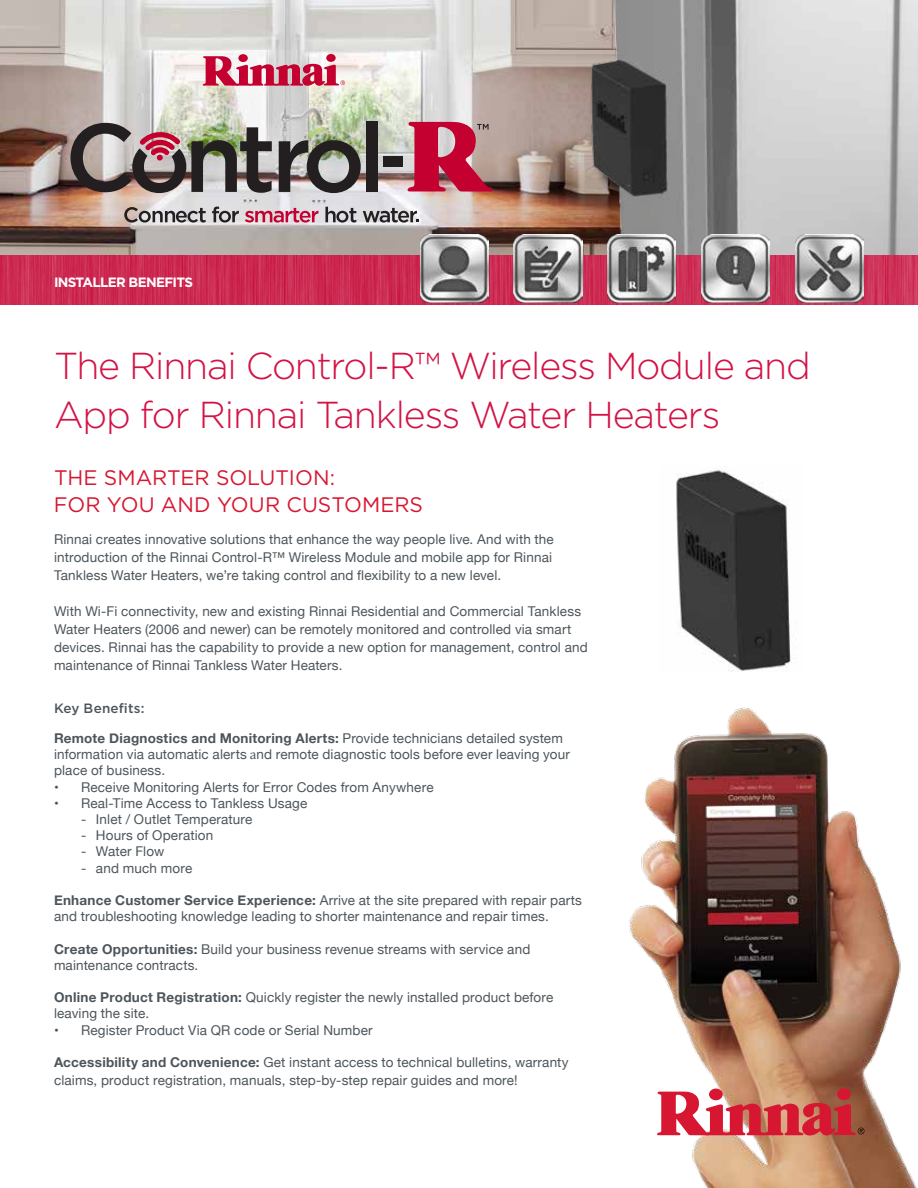
<style>
.page{position:relative;width:918px;height:1188px;background:#fff}
.page>*{position:absolute;margin:0;border:0;box-sizing:border-box;transform-origin:0 0}
.t1{font:300 37.5px/48.6px "Gotham";letter-spacing:-.03em;color:#d31245}
.t2{font:21px/27px "Gotham";color:#d71732}
.t3{font:13.5px/18px "Helvetica Neue";letter-spacing:.01em;color:#4d555b}
.t4{font:700 13.5px "Gotham";letter-spacing:-.05em;color:#fff}
.t5{font:500 13.5px "Gotham";letter-spacing:.015em;color:#4d555b}
.s1{font-weight:700}
.s2{font-family:"Cambria"}
</style>
<div class="page">
<img style="left:0;top:0;width:553px;height:256px">
<img style="left:553px;top:0;width:365px;height:256px">
<img style="left:0;top:256px;width:918px;height:49px">
<img style="left:676px;top:466px;width:115px;height:205px">
<img style="left:629px;top:708px;width:288px;height:480px">
<svg style="left:837px;top:1088px;width:14px;height:12px"></svg>
<svg style="left:709px;top:1089px;width:14px;height:11px"></svg>
<svg style="left:657px;top:1091px;width:207px;height:44px;background:#d15b5e"></svg>
<svg style="left:326px;top:54px;width:10px;height:8px"></svg>
<svg style="left:238px;top:54px;width:10px;height:8px"></svg>
<svg style="left:203px;top:56px;width:142px;height:30px"></svg>
<svg style="left:124px;top:207px;width:82px;height:16px"></svg>
<svg style="left:212px;top:207px;width:27px;height:16px"></svg>
<svg style="left:245px;top:208px;width:74px;height:15px"></svg>
<svg style="left:325px;top:207px;width:31px;height:16px"></svg>
<svg style="left:363px;top:208px;width:56px;height:15px"></svg>
<svg style="left:279px;top:140px;width:82px;height:53px;background:#706e6a"></svg>
<div style="left:366px;top:122px;width:12px;height:70px;background:#231f20"></div>
<div style="left:383px;top:156px;width:20px;height:11px;background:#231f20"></div>
<img style="left:70px;top:123px;width:202px;height:70px">
<svg style="left:407px;top:122px;width:85px;height:70px;background:#c14660"></svg>
<img style="left:795px;top:234px;width:69px;height:69px">
<img style="left:608px;top:234px;width:68px;height:69px">
<img style="left:702px;top:234px;width:68px;height:69px">
<img style="left:420px;top:234px;width:68px;height:69px">
<img style="left:514px;top:234px;width:68px;height:69px">
<p class="t4" style="left:54px;top:273px;width:141px">INSTALLER BENEFITS</p>
<h1 class="t1" style="left:54px;top:341px;width:758px">The Rinnai Control-R™ Wireless Module and<br>App for Rinnai Tankless Water Heaters</h1>
<h2 class="t2" style="left:54px;top:464px;width:367px">THE SMARTER SOLUTION:<br>FOR YOU AN D YOUR CUSTOMERS</h2>
<p class="t3" style="left:54px;top:531px;width:501px">Rinnai creates innovative solutions that enhance the way people live. And with the introduction of the Rinnai Control-R™ Wireless Module and mobile app for Rinnai<br>Tankless Water Heaters, we’re taking control and flexibility to a new level.</p>
<p class="t3" style="left:54px;top:603px;width:535px">With Wi-Fi connectivity, new and existing Rinnai Residential and Commercial Tankless Water Heaters (2006 and newer) can be remotely monitored and controlled via smart devices. Rinnai has the capability to provide a new option for management, control and maintenance of Rinnai Tankless Water Heaters.</p>
<p class="t5" style="left:54px;top:700px;width:92px">Key Benefits:</p>
<p class="t3" style="left:54px;top:731px;width:517px;line-height:16.2px"><span class="s1">Remote Diagnostics and Monitoring Alerts:</span> Provide technicians detailed system information via automatic alerts <span class="s2">a</span>nd remote diagnostic tools before ever leaving your place of business.</p>
<p class="t3" style="left:54px;top:779px;width:381px">• Receive Monitoring Alerts for Error Codes from Anywhere</p>
<p class="t3" style="left:54px;top:795px;width:255px">• Real-Time Access to Tankless Usage</p>
<p class="t3" style="left:81px;top:811px;width:173px">- Inlet / Outlet Temperature</p>
<p class="t3" style="left:81px;top:827px;width:134px">- Hours of Operation</p>
<p class="t3" style="left:81px;top:843px;width:85px">- Water Flow</p>
<p class="t3" style="left:81px;top:860px;width:113px">- and much more</p>
<p class="t3" style="left:54px;top:893px;width:530px;line-height:16.2px"><span class="s1">Enhance Customer Service Experience:</span> Arrive at the site prepared with repair parts and troubleshooting knowledge leading to shorter maintenance and repair times.</p>
<p class="t3" style="left:54px;top:942px;width:478px;line-height:16.2px"><span class="s1">Create Opportunities:</span> Build your business revenue streams with service and maintenance contracts.</p>
<p class="t3" style="left:54px;top:990px;width:501px;line-height:16.2px"><span class="s1">Online Product Registration:</span> Quickly register the newly installed product before leaving the site.</p>
<p class="t3" style="left:54px;top:1022px;width:320px">• Register Product Via QR code or Serial Number</p>
<p class="t3" style="left:54px;top:1054px;width:516px"><span class="s1">Accessibility and Convenience:</span> Get instant access to technical bulletins, warranty claims, product registration, manuals, step-by-step repair guides and more!</p>
</div>
